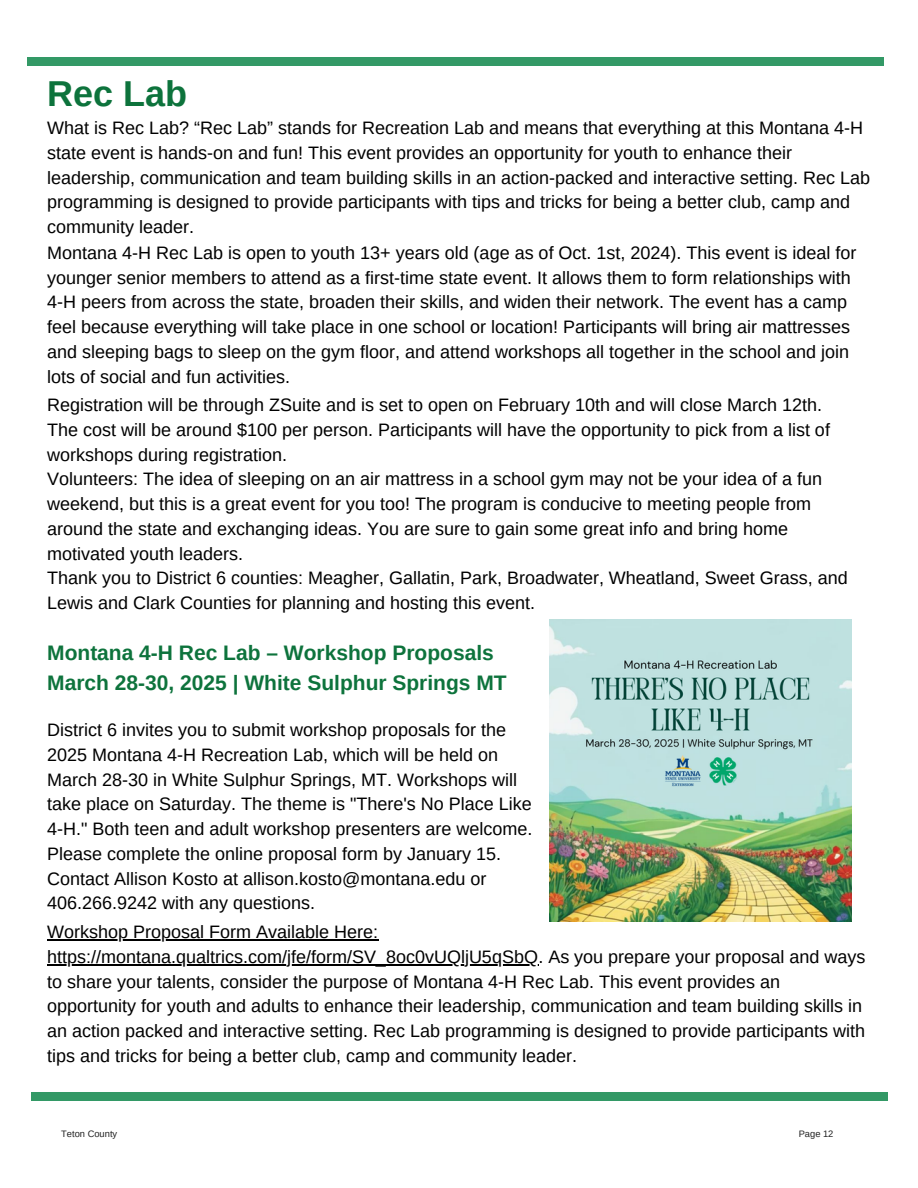
<style>
.page{position:relative;width:918px;height:1188px;background:#fff}
.page>*{position:absolute;margin:0;border:0;box-sizing:border-box;transform-origin:0 0}
.t1{font:700 36px "Arimo";color:#0d733c}
.t2{font:700 21px/29.2px "Arimo";color:#0d733c}
.t3{font:18px/24.8px "Arimo";color:#000}
.t4{font:9.3px "Arimo";color:#222}
</style>
<div class="page">
<div style="left:27px;top:58px;width:856px;height:8px;background:#396"></div>
<div style="left:31px;top:1093px;width:856px;height:8px;background:#396"></div>
<img style="left:550px;top:620px;width:301px;height:301px">
<hr style="left:47px;top:939px;width:331px;height:1px;background:#000">
<hr style="left:47px;top:964px;width:491px;height:1px;background:#000">
<h3 class="t1" style="left:47px;top:73px;width:141px">Rec Lab</h3>
<p class="t3" style="left:47px;top:116px;width:824px">What is Rec Lab? “Rec Lab” stands for Recreation Lab and means that everything at this Montana 4-H state event is hands-on and fun! This event provides an opportunity for youth to enhance their leadership, communication and team building skills in an action-packed and interactive setting. Rec Lab programming is designed to provide participants with tips and tricks for being a better club, camp and community leader.</p>
<h2 class="t3" style="left:47px;top:240px;width:811px">Montana 4-H Rec Lab is open to youth 13+ years old (age as of Oct. 1st, 2024). This event is ideal for younger senior members to attend as a first-time state event. It allows them to form relationships with 4-H peers from across the state, broaden their skills, and widen their network. The event has a camp feel because everything will take place in one school or location! Participants will bring air mattresses and sleeping bags to sleep on the gym floor, and attend workshops all together in the school and join lots of social and fun activities.</h2>
<h1 class="t3" style="left:47px;top:392px;width:802px">Registration will be through ZSuite and is set to open on February 10th and will close March 12th.<br>The cost will be around $100 per person. Participants will have the opportunity to pick from a list of workshops during registration.<br>Volunteers: The idea of sleeping on an air mattress in a school gym may not be your idea of a fun weekend, but this is a great event for you too! The program is conducive to meeting people from around the state and exchanging ideas. You are sure to gain some great info and bring home motivated youth leaders.<br>Thank you to District 6 counties: Meagher, Gallatin, Park, Broadwater, Wheatland, Sweet Grass, and Lewis and Clark Counties for planning and hosting this event.</h1>
<h3 class="t2" style="left:47px;top:638px;width:461px">Montana 4-H Rec Lab – Workshop Proposals<br>March 28-30, 2025 | White Sulphur Springs MT</h3>
<h3 class="t3" style="left:47px;top:718px;width:487px">District 6 invites you to submit workshop proposals for the 2025 Montana 4-H Recreation Lab, which will be held on March 28-30 in White Sulphur Springs, MT. Workshops will take place on Saturday. The theme is "There's No Place Like 4-H." Both teen and adult workshop presenters are welcome.<br>Please complete the online proposal form by January 15.<br>Contact Allison Kosto at allison.kosto@montana.edu or 406.266.9242 with any questions.</h3>
<p class="t3" style="left:47px;top:920px;width:332px">Workshop Proposal Form Available Here:</p>
<p class="t3" style="left:47px;top:944px;width:820px">https://montana.qualtrics.com/jfe/form/SV_8oc0vUQljU5qSbQ. As you prepare your proposal and ways to share your talents, consider the purpose of Montana 4-H Rec Lab. This event provides an opportunity for youth and adults to enhance their leadership, communication and team building skills in an action packed and interactive setting. Rec Lab programming is designed to provide participants with tips and tricks for being a better club, camp and community leader.</p>
<h3 class="t4" style="left:61px;top:1129px;width:57px">Teton County</h3>
<h3 class="t4" style="left:799px;top:1129px;width:36px">Page 12</h3>
</div>
